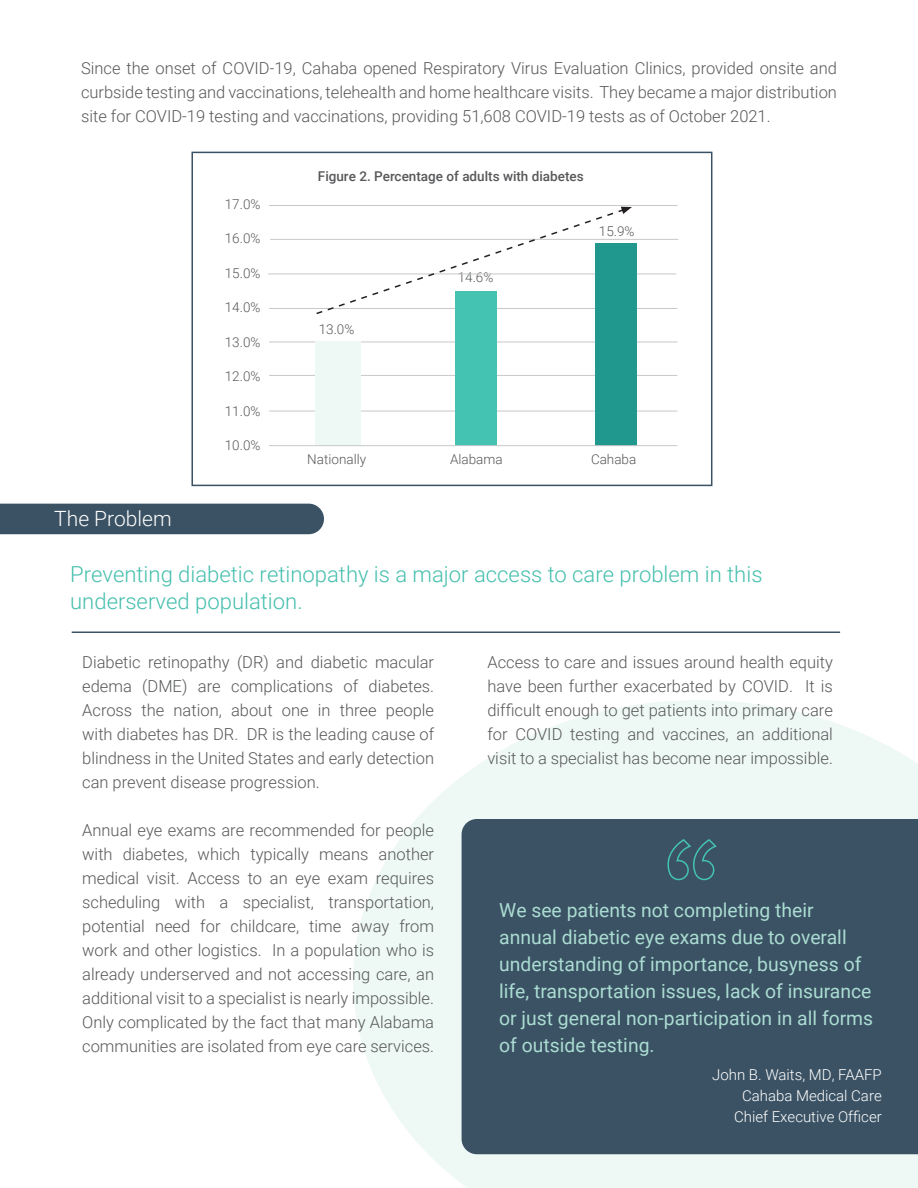
<style>
.page{position:relative;width:918px;height:1188px;background:#fff}
.page>*{position:absolute;margin:0;border:0;box-sizing:border-box;transform-origin:0 0}
.t1{font:300 22.05px/27px "Roboto";color:#45bfad}
.t2{font:300 21px "Roboto";color:#fff}
.t3{font:19.35px/27px "Roboto";color:#abdcd2}
.t4{font:300 16.5px/24px "Roboto";color:#57585a;text-align:justify}
.t5{font:300 15px "Roboto";color:#fff}
.t6{font:300 13.5px "Roboto";color:#57585a}
.t7{font:500 13.5px "Roboto";color:#57585a}
</style>
<div class="page">
<div style="left:191px;top:152px;width:521px;height:334px;background:#fff;border:2px solid #3a5264"></div>
<svg style="left:353px;top:700px;width:565px;height:488px;fill:#eef8f5"></svg>
<div style="left:0;top:504px;width:324px;height:30px;background:#3a5264"></div>
<hr style="left:72px;top:632px;width:768px;height:1px;background:#3e5364">
<hr style="left:269px;top:205px;width:408px;height:1px;background:#c7c8ca">
<hr style="left:270px;top:239px;width:408px;height:1px;background:#c7c8ca">
<hr style="left:268px;top:274px;width:408px;height:1px;background:#c7c8ca">
<hr style="left:269px;top:308px;width:408px;height:1px;background:#c7c8ca">
<hr style="left:269px;top:342px;width:408px;height:1px;background:#c7c8ca">
<hr style="left:269px;top:375px;width:408px;height:1px;background:#c7c8ca">
<hr style="left:269px;top:411px;width:408px;height:1px;background:#c7c8ca">
<svg style="left:315px;top:207px;width:317px;height:108px"></svg>
<div style="left:316px;top:341px;width:45px;height:105px;background:#eef8f5"></div>
<div style="left:456px;top:291px;width:41px;height:155px;background:#44c2b2"></div>
<div style="left:595px;top:243px;width:41px;height:203px;background:#20988d"></div>
<hr style="left:269px;top:445px;width:408px;height:1px;background:#c7c8ca">
<div style="left:462px;top:819px;width:456px;height:335px;background:#3a5264"></div>
<svg style="left:667px;top:840px;width:51px;height:41px;background:#3b6370"></svg>
<p class="t4" style="left:81px;top:56px;width:758px">Since the onset of COVID-19, Cahaba opened Respiratory Virus Evaluation Clinics, provided onsite and curbside testing and vaccinations, telehealth and home healthcare visits. They became a major distribution site for COVID-19 testing and vaccinations, providing 51,608 COVID-19 tests as of October 2021.</p>
<p class="t2" style="left:54px;top:504px;width:119px">The Problem</p>
<p class="t6" style="left:225px;top:195px;width:37px">17.0%</p>
<p class="t6" style="left:225px;top:229px;width:37px">16.0%</p>
<p class="t6" style="left:225px;top:264px;width:37px">15.0%</p>
<p class="t6" style="left:225px;top:298px;width:37px">14.0%</p>
<p class="t6" style="left:225px;top:333px;width:37px">13.0%</p>
<p class="t6" style="left:225px;top:367px;width:37px">12.0%</p>
<p class="t6" style="left:225px;top:402px;width:37px">11.0%</p>
<p class="t6" style="left:225px;top:436px;width:37px">10.0%</p>
<p class="t7" style="left:318px;top:167px;width:267px">Figure 2. Percentage of adults with diabetes</p>
<p class="t6" style="left:319px;top:320px;width:37px">13.0%</p>
<p class="t6" style="left:458px;top:268px;width:37px">14.6%</p>
<p class="t6" style="left:599px;top:222px;width:37px">15.9%</p>
<p class="t6" style="left:307px;top:449px;width:60px">Nationally</p>
<p class="t6" style="left:450px;top:449px;width:54px">Alabama</p>
<p class="t6" style="left:591px;top:449px;width:47px">Cahaba</p>
<h2 class="t1" style="left:70px;top:560px;width:694px">Preventing diabetic retinopathy is a major access to care problem in this underserved population.</h2>
<p class="t4" style="left:82px;top:649px;width:353px">Diabetic retinopathy (DR) and diabetic macular edema (DME) are complications of diabetes.<br>Across the nation, about one in three people with diabetes has DR. DR is the leading cause of blindness in the United States and early detection can prevent disease progression.</p>
<p class="t4" style="left:82px;top:817px;width:353px">Annual eye exams are recommended for people with diabetes, which typically means another medical visit. Access to an eye exam requires scheduling with a specialist, transportation, potential need for childcare, time away from work and other logistics. In a population who is already underserved and not accessing care, an additional visit to a specialist is nearly impossible.<br>Only complicated by the fact that many Alabama communities are isolated from eye care services.</p>
<p class="t4" style="left:487px;top:649px;width:347px">Access to care and issues around health equity have been further exacerbated by COVID. It is difficult enough to get patients into primary care for COVID testing and vaccines, an additional visit to a specialist has become near impossible.</p>
<p class="t3" style="left:499px;top:896px;width:376px">We see patients not completing their annual diabetic eye exams due to overall understanding of importance, busyness of life, transportation issues, lack of insurance or just general non-participation in all forms of outside testing.</p>
<p class="t5" style="left:712px;top:1064px;width:171px">John B. Waits, MD, FAAFP</p>
<p class="t5" style="left:742px;top:1085px;width:141px">Cahaba Medical Care</p>
<p class="t5" style="left:734px;top:1106px;width:149px">Chief Executive Officer</p>
</div>
